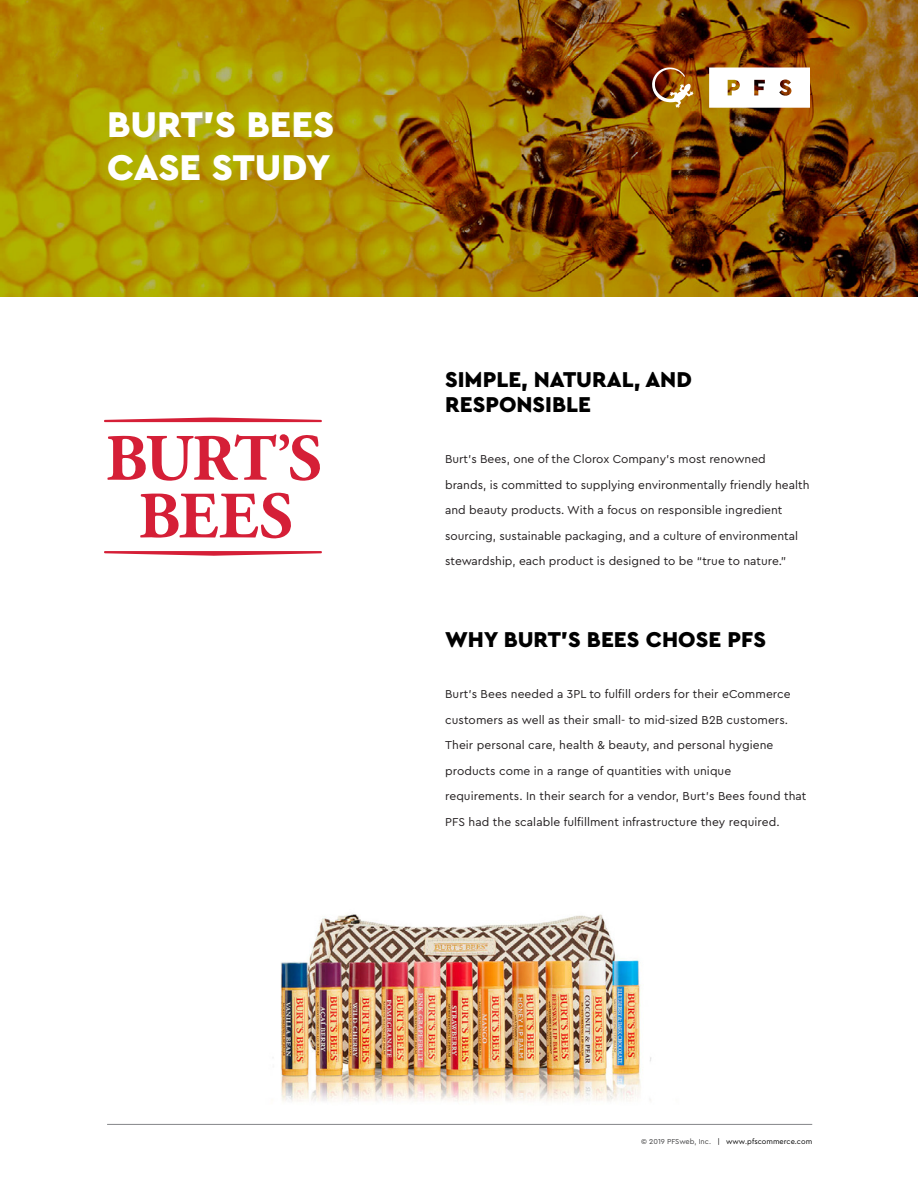
<style>
.page{position:relative;width:918px;height:1188px;background:#fff}
.page>*{position:absolute;margin:0;border:0;box-sizing:border-box;transform-origin:0 0}
.t1{font:900 37.5px/43.5px "Cera PRO";color:#fff}
.t2{font:900 22.5px/25.5px "Cera PRO";color:#000}
.t3{font:12px/25.5px "Cera PRO";color:#231f20}
.t4{font:7.5px "Cera PRO";color:#000}
.s1{color:#404041}
</style>
<div class="page">
<img style="left:280px;top:914px;width:371px;height:188px">
<hr style="left:107px;top:1124px;width:705px;height:1px;background:#848689">
<svg style="left:0;top:0;width:918px;height:297px;background:#9d7404"></svg>
<svg style="left:104px;top:418px;width:218px;height:4px"></svg>
<svg style="left:104px;top:551px;width:218px;height:5px"></svg>
<svg style="left:140px;top:493px;width:151px;height:46px"></svg>
<svg style="left:107px;top:434px;width:213px;height:47px"></svg>
<svg style="left:709px;top:68px;width:101px;height:40px"></svg>
<svg style="left:651px;top:67px;width:42px;height:41px"></svg>
<h1 class="t1" style="left:107px;top:101px;width:229px">BURT’S BEES<br>CASE STUDY</h1>
<h2 class="t2" style="left:445px;top:366px;width:248px">SIMPLE, NATURAL, AND<br>RESPONSIBLE</h2>
<p class="t3" style="left:445px;top:446px;width:366px">Burt’s Bees, one of the Clorox Company’s most renowned brands, is committed to supplying environmentally friendly health and beauty products. With a focus on responsible ingredient sourcing, sustainable packaging, and a culture of environmental stewardship, each product is designed to be “true to nature.”</p>
<h2 class="t2" style="left:445px;top:626px;width:322px">WHY BURT’S BEES CHOSE PFS</h2>
<p class="t3" style="left:445px;top:681px;width:363px">Burt’s Bees needed a 3PL to fulfill orders for their eCommerce customers as well as their small- to mid-sized B2B customers.<br>Their personal care, health &amp; beauty, and personal hygiene products come in a range of quantities with unique requirements. In their search for a vendor, Burt’s Bees found that PFS had the scalable fulfillment infrastructure they required.</p>
<p class="t4" style="left:641px;top:1136px;width:172px"><span class="s1">© 2019 PFSweb, Inc.</span> | www.pfscommerce.com</p>
</div>
